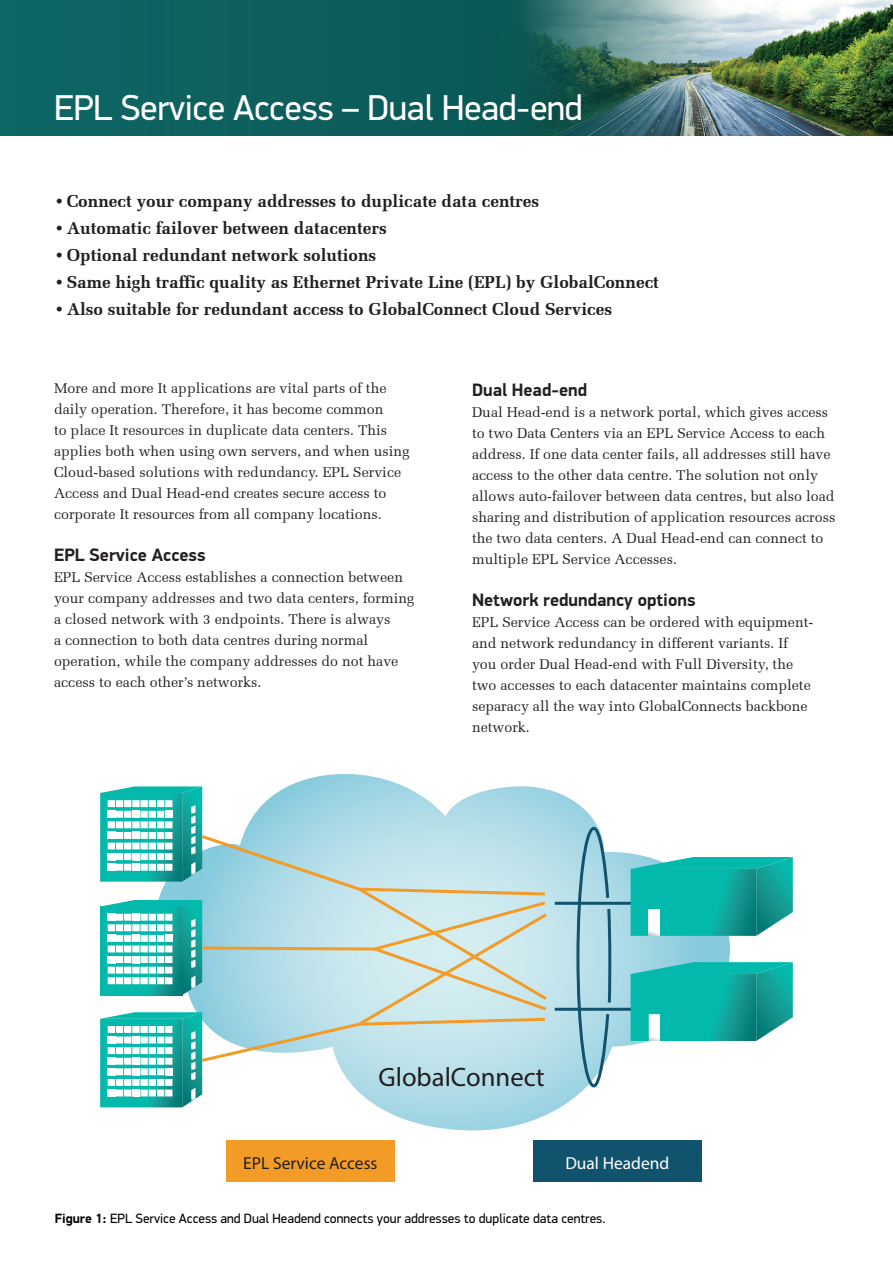
<style>
.page{position:relative;width:893px;height:1263px;background:#fff}
.page>*{position:absolute;margin:0;border:0;box-sizing:border-box;transform-origin:0 0}
.t1{font:36px "PF Din Display Pro";letter-spacing:-.01em;color:#fff}
.t2{font:26.7px "Myriad Pro";color:#231f20}
.t3{font:700 18px "PF Din Display Pro";color:#231f20}
.t4{font:17.4px "Myriad Pro";color:#231f20}
.t5{font:17.4px "Myriad Pro";color:#fff}
.t6{font:700 17.25px "Melior";color:#231f20}
.t7{font:14.25px/21px "Melior";color:#231f20}
.t8{font:13.5px "PF Din Display Pro";color:#000}
.s1{font-weight:700}
</style>
<div class="page">
<div style="left:0;top:0;width:893px;height:136px;background:#0d5f5e"></div>
<img style="left:519px;top:0;width:374px;height:136px">
<svg style="left:137px;top:774px;width:593px;height:356px"></svg>
<div style="left:226px;top:1140px;width:169px;height:41px;background:#f39b27"></div>
<div style="left:533px;top:1140px;width:168px;height:41px;background:#11536d"></div>
<svg style="left:100px;top:786px;width:450px;height:321px"></svg>
<hr style="left:555px;top:902px;width:76px;height:3px;background:#11536d">
<hr style="left:555px;top:1008px;width:76px;height:3px;background:#11536d">
<svg style="left:631px;top:857px;width:162px;height:79px;background:#1bb2a9"></svg>
<svg style="left:631px;top:962px;width:162px;height:79px;background:#1ab2a8"></svg>
<svg style="left:575px;top:825px;width:38px;height:264px;background:#9bc7d4"></svg>
<p class="t1" style="left:54px;top:86px;width:530px">EPL Service Access – Dual Head-end</p>
<p class="t6" style="left:54px;top:191px;width:487px">•Connect your company addresses to duplicate data centres</p>
<p class="t6" style="left:54px;top:218px;width:334px">•Automatic failover between datacenters</p>
<p class="t6" style="left:54px;top:245px;width:324px">•Optional redundant network solutions</p>
<p class="t6" style="left:54px;top:272px;width:607px">•Same high traffic quality as Ethernet Private Line (EPL) by GlobalConnect</p>
<p class="t6" style="left:54px;top:299px;width:560px">•Also suitable for redundant access to GlobalConnect Cloud Services</p>
<p class="t7" style="left:54px;top:378px;width:357px">More and more It applications are vital parts of the daily operation. Therefore, it has become common<br>to place It resources in duplicate data centers. This applies both when using own servers, and when using Cloud-based solutions with redundancy. EPL Service Access and Dual Head-end creates secure access to corporate It resources from all company locations.</p>
<p class="t3" style="left:54px;top:544px;width:153px">EPL Service Access</p>
<p class="t7" style="left:54px;top:567px;width:362px">EPL Service Access establishes a connection between your company addresses and two data centers, forming a closed network with 3 endpoints. There is always<br>a connection to both data centres during normal operation, while the company addresses do not have access to each other’s networks.</p>
<p class="t3" style="left:472px;top:379px;width:117px">Dual Head-end</p>
<p class="t7" style="left:472px;top:402px;width:365px">Dual Head-end is a network portal, which gives access to two Data Centers via an EPL Service Access to each address. If one data center fails, all addresses still have access to the other data centre. The solution not only allows auto-failover between data centres, but also load sharing and distribution of application resources across the two data centers. A Dual Head-end can connect to multiple EPL Service Accesses.</p>
<p class="t3" style="left:472px;top:589px;width:225px">Network redundancy options</p>
<p class="t7" style="left:472px;top:612px;width:343px">EPL Service Access can be ordered with equipment&shy;and network redundancy in different variants. If you order Dual Head-end with Full Diversity, the two accesses to each datacenter maintains complete separacy all the way into GlobalConnects backbone network.</p>
<p class="t2" style="left:378px;top:1060px;width:168px">GlobalConnect</p>
<p class="t4" style="left:243px;top:1153px;width:136px">EPL Service Access</p>
<p class="t5" style="left:565px;top:1153px;width:105px">Dual Headend</p>
<p class="t8" style="left:55px;top:1211px;width:552px"><span class="s1">Figure 1:</span> EPL Service Access and Dual Headend connects your addresses to duplicate data centres.</p>
</div>
